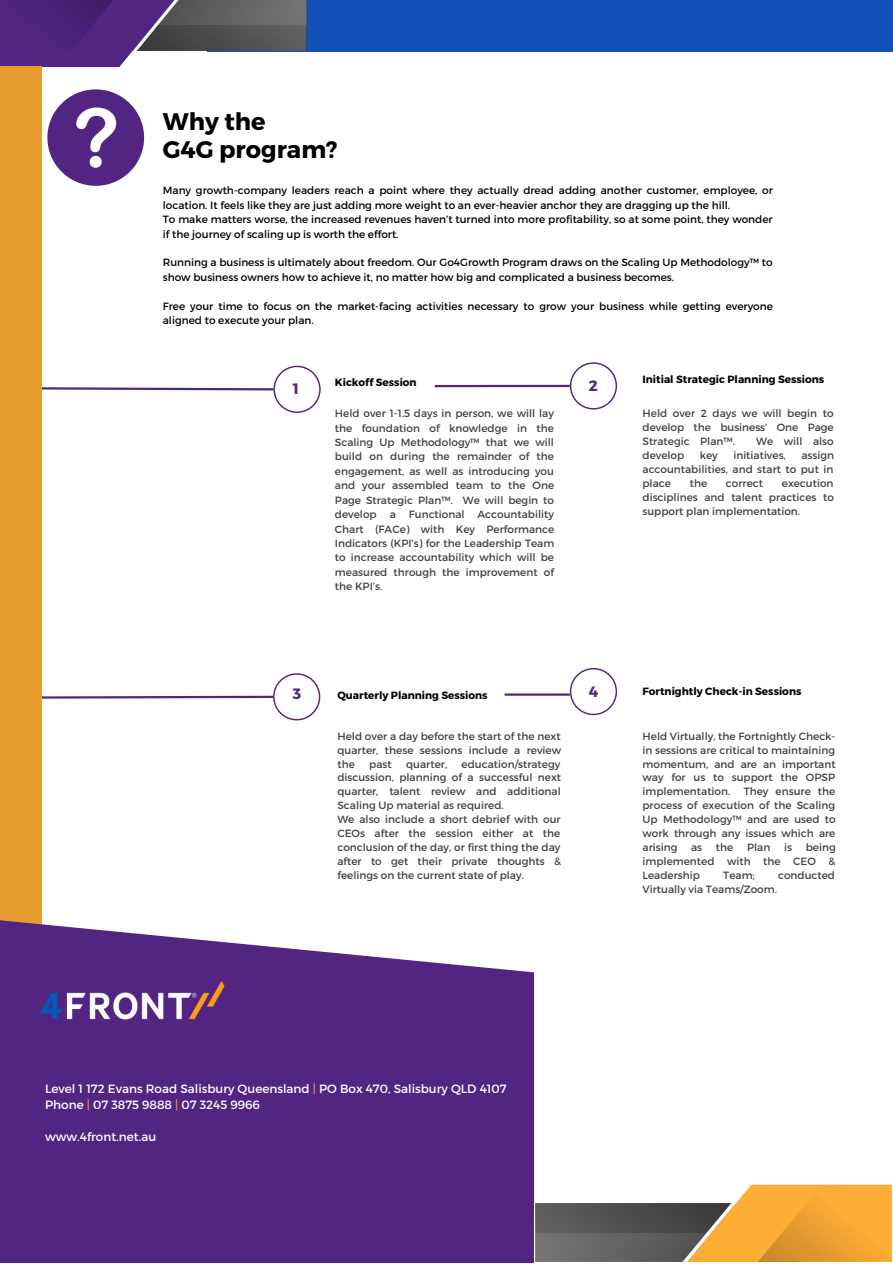
<style>
.page{position:relative;width:893px;height:1264px;background:#fff}
.page>*{position:absolute;margin:0;border:0;box-sizing:border-box;transform-origin:0 0}
.t1{font:700 24px "Montserrat";color:#000}
.t2{font:700 15px "Montserrat";color:#522583}
.t3{font:12px/16px "Montserrat";color:#fff}
.t4{font:10.5px/14px "Montserrat";color:#3e4142;text-align:justify}
.t5{font:10.5px/14.4px "Montserrat";color:#000}
.t6{font:700 10.5px "Montserrat";color:#000}
.s1{color:#e69c2f}
</style>
<div class="page">
<hr style="left:435px;top:385px;width:134px;height:2px;background:#522583">
<div style="left:207px;top:0;width:685px;height:51px;background:#1252b4"></div>
<svg style="left:535px;top:1184px;width:356px;height:77px"></svg>
<svg style="left:0;top:0;width:306px;height:70px"></svg>
<svg style="left:41px;top:366px;width:279px;height:47px"></svg>
<svg style="left:569px;top:362px;width:48px;height:47px"></svg>
<hr style="left:504px;top:693px;width:66px;height:2px;background:#522583">
<svg style="left:41px;top:673px;width:279px;height:47px"></svg>
<svg style="left:569px;top:668px;width:48px;height:47px"></svg>
<div style="left:47px;top:89px;width:97px;height:97px;background:#522583;border-radius:50%"></div>
<svg style="left:76px;top:107px;width:40px;height:61px"></svg>
<div style="left:0;top:67px;width:41px;height:863px;background:#e69c2f"></div>
<svg style="left:0;top:920px;width:534px;height:342px;background:#60378d"></svg>
<img style="left:15px;top:967px;width:235px;height:77px">
<p class="t1" style="left:163px;top:105px;width:104px">Why the</p>
<p class="t1" style="left:163px;top:133px;width:176px">G4G program?</p>
<p class="t5" style="left:163px;top:183px;width:611px">Many growth-company leaders reach a point where they actually dread adding another customer, employee, or location. It feels like they are just adding more weight to an ever-heavier anchor they are dragging up the hill.</p>
<p class="t5" style="left:163px;top:212px;width:611px">To make matters worse, the increased revenues haven’t turned into more profitability, so at some point, they wonder if the journey of scaling up is worth the effort.</p>
<p class="t5" style="left:163px;top:255px;width:611px">Running a business is ultimately about freedom. Our Go4Growth Program draws on the Scaling Up Methodology™ to show business owners how to achieve it, no matter how big and complicated a business becomes.</p>
<p class="t5" style="left:163px;top:298px;width:611px">Free your time to focus on the market-facing activities necessary to grow your business while getting everyone aligned to execute your plan.</p>
<p class="t6" style="left:335px;top:375px;width:83px">Kickoff Session</p>
<p class="t4" style="left:335px;top:405px;width:221px;line-height:14.4px">Held over 1-1.5 days in person, we will lay the foundation of knowledge in the Scaling Up Methodology™ that we will build on during the remainder of the engagement, as well as introducing you and your assembled team to the One Page Strategic Plan™. We will begin to develop a Functional Accountability Chart (FACe) with Key Performance Indicators (KPI’s) for the Leadership Team to increase accountability which will be measured through the improvement of the KPI’s.</p>
<p class="t2" style="left:293px;top:379px;width:8px">1</p>
<p class="t2" style="left:589px;top:376px;width:10px">2</p>
<p class="t2" style="left:293px;top:684px;width:10px">3</p>
<p class="t2" style="left:589px;top:681px;width:11px">4</p>
<p class="t6" style="left:337px;top:688px;width:152px">Quarterly Planning Sessions</p>
<p class="t4" style="left:337px;top:728px;width:225px">Held over a day before the start of the next quarter, these sessions include a review the</p>
<p class="t4" style="left:337px;top:756px;width:225px;text-indent:124px">education/strategy discussion, planning of a successful next quarter, talent review and additional Scaling Up material as required.</p>
<p class="t4" style="left:337px;top:812px;width:225px">We also include a short debrief with our CEOs after the session either at the conclusion of the day, or first thing the day after to get their private thoughts &amp; feelings on the current state of play.</p>
<p class="t4" style="left:369px;top:756px;width:24px">past</p>
<p class="t4" style="left:406px;top:756px;width:43px">quarter,</p>
<p class="t6" style="left:642px;top:373px;width:183px">Initial Strategic Planning Sessions</p>
<p class="t4" style="left:642px;top:406px;width:193px">Held over 2 days we will begin to develop the business’ One Page Strategic Plan™.</p>
<p class="t4" style="left:756px;top:434px;width:79px">We will also</p>
<p class="t4" style="left:642px;top:448px;width:43px">develop</p>
<p class="t4" style="left:699px;top:448px;width:19px">key</p>
<p class="t4" style="left:733px;top:448px;width:54px">initiatives,</p>
<p class="t4" style="left:642px;top:448px;width:193px;text-indent:159px">assign accountabilities, and start to put in place</p>
<p class="t4" style="left:642px;top:476px;width:193px;text-indent:139px">execution disciplines and talent practices to support plan implementation.</p>
<p class="t4" style="left:689px;top:476px;width:19px">the</p>
<p class="t4" style="left:726px;top:476px;width:39px">correct</p>
<p class="t6" style="left:642px;top:684px;width:160px">Fortnightly Check-in Sessions</p>
<p class="t4" style="left:642px;top:728px;width:195px">Held Virtually, the Fortnightly Check&shy;in sessions are critical to maintaining momentum, and are an important way for us to support the OPSP implementation.</p>
<p class="t4" style="left:642px;top:784px;width:195px;text-indent:101px">They ensure the process of execution of the Scaling Up Methodology™ and are used to work through any issues which are arising</p>
<p class="t4" style="left:642px;top:840px;width:195px;text-indent:163px">being implemented with the CEO &amp; Leadership</p>
<p class="t4" style="left:691px;top:840px;width:13px">as</p>
<p class="t4" style="left:715px;top:840px;width:19px">the</p>
<p class="t4" style="left:747px;top:840px;width:25px">Plan</p>
<p class="t4" style="left:784px;top:840px;width:9px">is</p>
<p class="t4" style="left:723px;top:868px;width:33px">Team;</p>
<p class="t4" style="left:778px;top:868px;width:58px">conducted</p>
<p class="t4" style="left:642px;top:882px;width:136px">Virtually via Teams/Zoom.</p>
<p class="t3" style="left:45px;top:1079px;width:463px">Level 1 172 Evans Road Salisbury Queensland <span class="s1">|</span> PO Box 470, Salisbury QLD 4107<br>Phone <span class="s1">|</span> 07 3875 9888 <span class="s1">|</span> 07 3245 9966</p>
<p class="t3" style="left:45px;top:1127px;width:113px">www.4front.net.au</p>
</div>
